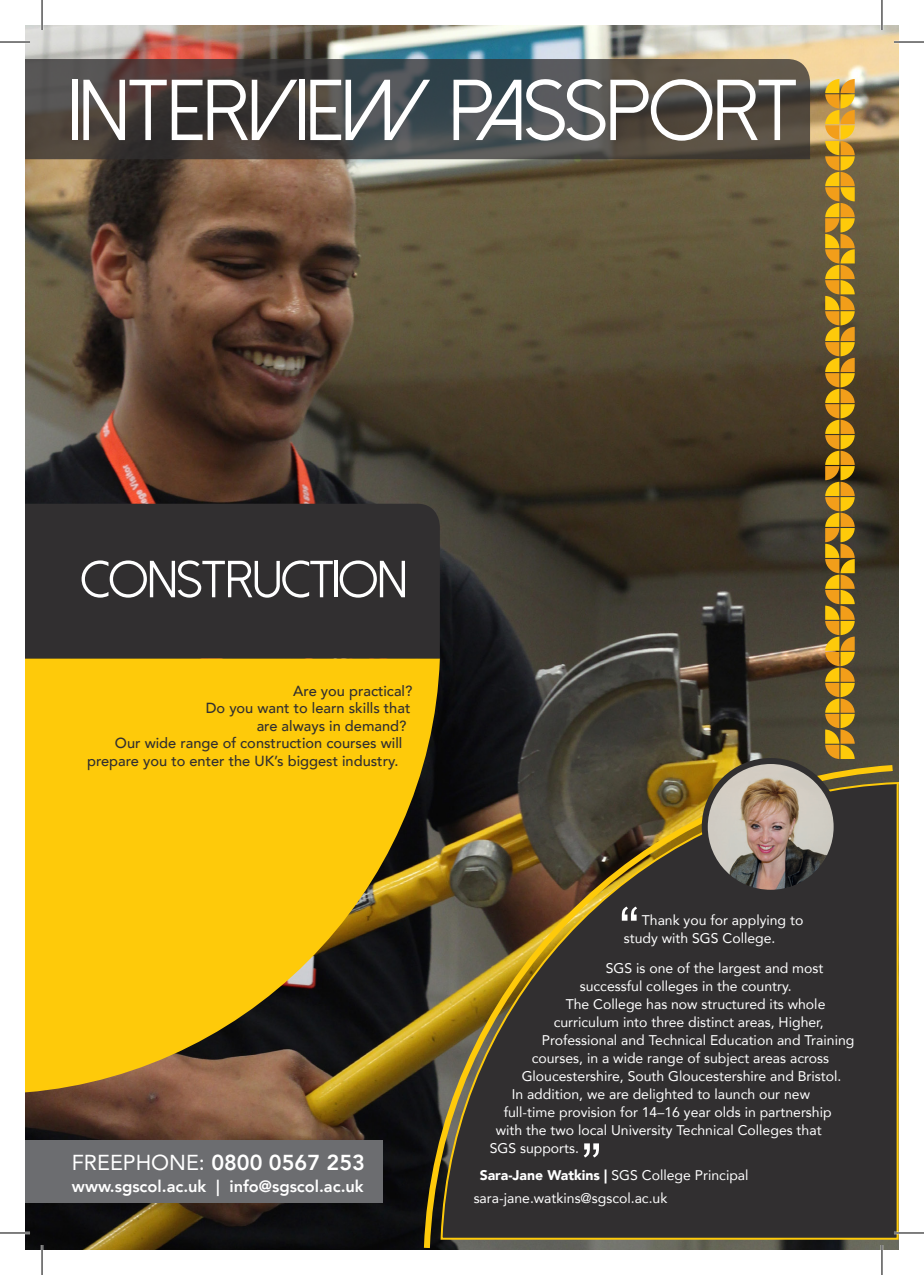
<style>
.page{position:relative;width:924px;height:1275px;background:#fff}
.page>*{position:absolute;margin:0;border:0;box-sizing:border-box;transform-origin:0 0}
.t1{font:86px "Dolce Vita";color:#fff}
.t2{font:52px "Dolce Vita";color:#fff}
.t3{font:800 21.6px "Avenir";color:#fff}
.t4{font:800 16.4px "Avenir";color:#fff}
.t5{font:500 14.6px "Avenir";color:#312f30}
.t6{font:14px/18px "Avenir";color:#fff}
.s1{font-weight:400}
.s2{font-weight:900}
</style>
<div class="page">
<img style="left:25px;top:25px;width:873px;height:1225px">
<div style="left:25px;top:504px;width:414px;height:154px;background:#312f30"></div>
<svg style="left:25px;top:658px;width:414px;height:435px;background:#d7ab0f"></svg>
<svg style="left:420px;top:761px;width:478px;height:489px;background:#433c2f"></svg>
<img style="left:704px;top:761px;width:132px;height:131px;border-radius:66px">
<div style="left:701px;top:758px;width:138px;height:137px;border:6px solid #312f30;border-radius:50%"></div>
<svg style="left:621px;top:906px;width:15px;height:14px"></svg>
<svg style="left:583px;top:1143px;width:15px;height:14px"></svg>
<div style="left:25px;top:1140px;width:357px;height:62px;background:#6c6d70"></div>
<svg style="left:25px;top:59px;width:784px;height:100px;background:#4a4745"></svg>
<svg style="left:824px;top:79px;width:30px;height:680px;background:#b18723"></svg>
<hr style="left:0;top:41px;width:30px;height:2px;background:#fff">
<hr style="left:893px;top:41px;width:30px;height:2px;background:#fff">
<hr style="left:0;top:1231px;width:30px;height:3px;background:#fff">
<hr style="left:893px;top:1231px;width:30px;height:3px;background:#fff">
<hr style="left:41px;top:0;width:2px;height:30px;background:#fff">
<hr style="left:41px;top:1245px;width:2px;height:30px;background:#fff">
<hr style="left:880px;top:0;width:2px;height:30px;background:#fff">
<hr style="left:880px;top:1245px;width:2px;height:30px;background:#fff">
<hr style="left:0;top:42px;width:30px;height:1px;background:#000">
<hr style="left:893px;top:42px;width:30px;height:1px;background:#000">
<hr style="left:0;top:1232px;width:30px;height:1px;background:#000">
<hr style="left:893px;top:1232px;width:30px;height:1px;background:#000">
<hr style="left:42px;top:0;width:1px;height:30px;background:#000">
<hr style="left:42px;top:1245px;width:1px;height:30px;background:#000">
<hr style="left:881px;top:0;width:1px;height:30px;background:#000">
<hr style="left:881px;top:1245px;width:1px;height:30px;background:#000">
<p class="t1" style="left:70px;top:67px;width:727px">INTERVIEW PASSPORT</p>
<p class="t2" style="left:81px;top:553px;width:327px">CONSTRUCTION</p>
<p class="t5" style="left:293px;top:678px;width:121px">Are you practical?</p>
<p class="t5" style="left:206px;top:695px;width:206px">Do you want to learn skills that</p>
<p class="t5" style="left:256px;top:713px;width:151px">are always in demand?</p>
<p class="t5" style="left:115px;top:731px;width:289px">Our wide range of construction courses will</p>
<p class="t5" style="left:87px;top:748px;width:312px">prepare you to enter the UK’s biggest industry.</p>
<p class="t3" style="left:72px;top:1145px;width:294px"><span class="s1">FREEPHONE:</span> 0800 0567 253</p>
<p class="t4" style="left:72px;top:1173px;width:293px">www.sgscol.ac.uk | info@sgscol.ac.uk</p>
<p class="t6" style="left:623px;top:910px;width:181px;text-indent:18px">Thank you for applying to study with SGS College.</p>
<p class="t6" style="left:605px;top:958px;width:219px">SGS is one of the largest and most</p>
<p class="t6" style="left:579px;top:976px;width:213px">successful colleges in the country.</p>
<p class="t6" style="left:565px;top:994px;width:261px">The College has now structured its whole</p>
<p class="t6" style="left:553px;top:1012px;width:271px">curriculum into three distinct areas, Higher,</p>
<p class="t6" style="left:541px;top:1030px;width:314px">Professional and Technical Education and Training</p>
<p class="t6" style="left:531px;top:1048px;width:299px">courses, in a wide range of subject areas across</p>
<p class="t6" style="left:521px;top:1066px;width:321px">Gloucestershire, South Gloucestershire and Bristol.</p>
<p class="t6" style="left:511px;top:1084px;width:300px">In addition, we are delighted to launch our new</p>
<p class="t6" style="left:503px;top:1102px;width:329px">full-time provision for 14–16 year olds in partnership</p>
<p class="t6" style="left:495px;top:1120px;width:327px">with the two local University Technical Colleges that</p>
<p class="t6" style="left:489px;top:1138px;width:91px">SGS supports.</p>
<p class="t6" style="left:479px;top:1165px;width:270px"><span class="s2">Sara-Jane Watkins |</span> SGS College Principal</p>
<p class="t6" style="left:473px;top:1189px;width:195px">sara-jane.watkins@sgscol.ac.uk</p>
</div>
